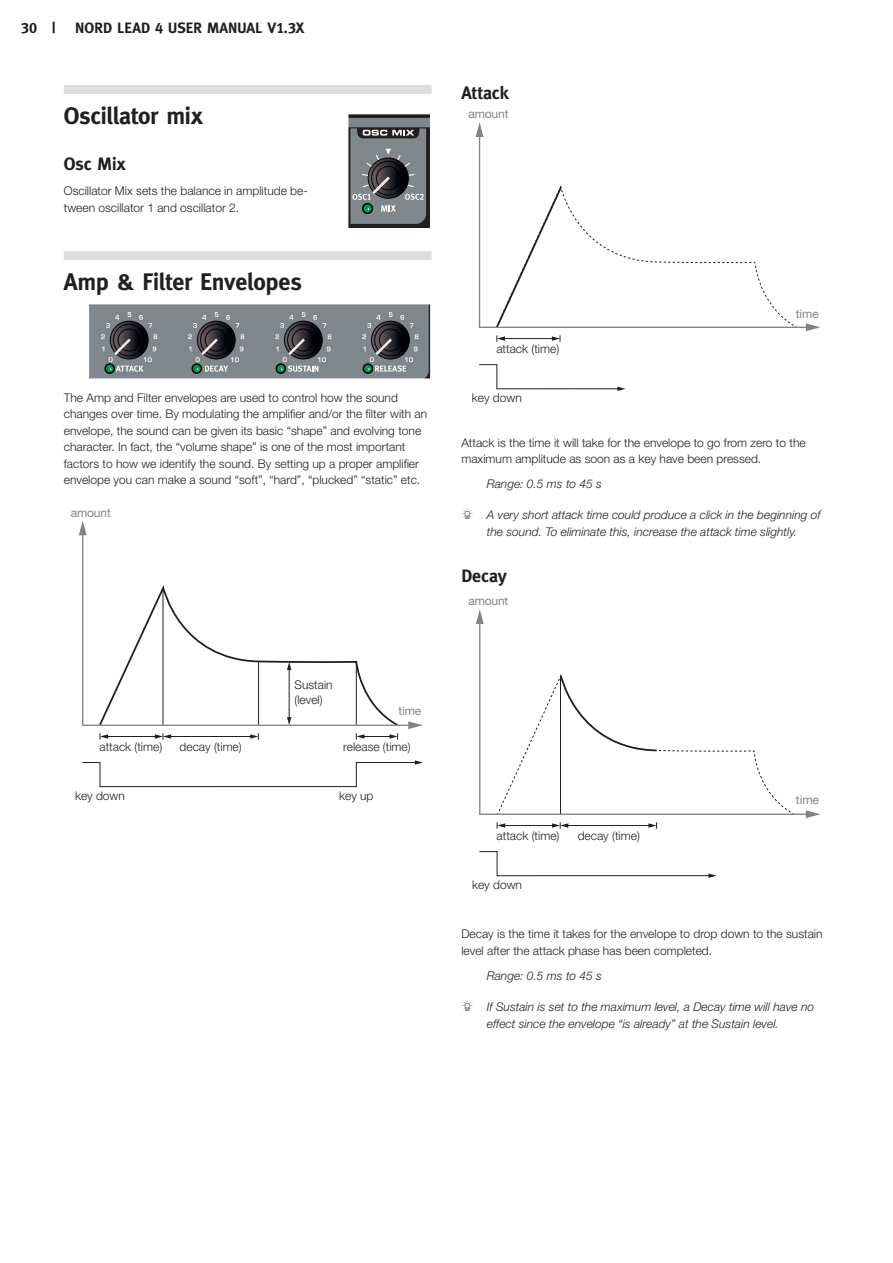
<style>
.page{position:relative;width:893px;height:1263px;background:#fff}
.page>*{position:absolute;margin:0;border:0;box-sizing:border-box;transform-origin:0 0}
.t1{font:700 24px "Meta";letter-spacing:-.01em;color:#231f20}
.t2{font:700 18px "Meta";color:#231f20}
.t3{font:15px "Meta Bold Caps";letter-spacing:.005em;color:#231f20}
.t4{font:300 12px/16.5px "Helvetica Neue LT Std";color:#231f20}
.t5{font:italic 300 12px/16.5px "Helvetica Neue LT Std";color:#231f20}
.t6{font:12px "Helvetica Neue LT Std";letter-spacing:-.01em;color:#818486}
</style>
<div class="page">
<div style="left:64px;top:85px;width:368px;height:9px;background:#dcdedf"></div>
<div style="left:64px;top:251px;width:368px;height:9px;background:#dcdedf"></div>
<svg style="left:348px;top:114px;width:82px;height:114px"></svg>
<svg style="left:89px;top:304px;width:342px;height:75px"></svg>
<svg style="left:79px;top:521px;width:344px;height:267px"></svg>
<svg style="left:475px;top:122px;width:345px;height:269px"></svg>
<svg style="left:476px;top:609px;width:344px;height:269px"></svg>
<p class="t3" style="left:21px;top:19px;width:36px">30 |</p>
<p class="t3" style="left:75px;top:19px;width:231px">NORD LEAD 4 USER MANUAL V1.3X</p>
<h1 class="t1" style="left:64px;top:102px;width:140px">Oscillator mix</h1>
<h2 class="t2" style="left:64px;top:154px;width:63px">Osc Mix</h2>
<p class="t4" style="left:64px;top:183px;width:246px">Oscillator Mix sets the balance in amplitude be&shy;tween oscillator 1 and oscillator 2.</p>
<h1 class="t1" style="left:64px;top:268px;width:240px">Amp &amp; Filter Envelopes</h1>
<p class="t4" style="left:64px;top:389px;width:365px">The Amp and Filter envelopes are used to control how the sound changes over time. By modulating the amplifier and/or the filter with an envelope, the sound can be given its basic “shape” and evolving tone character. In fact, the “volume shape” is one of the most important factors to how we identify the sound. By setting up a proper amplifier envelope you can make a sound “soft”, “hard”, “plucked” “static” etc.</p>
<p class="t6" style="left:71px;top:506px;width:42px">amount</p>
<p class="t4" style="left:99px;top:738px;width:64px">attack (time)</p>
<p class="t4" style="left:294px;top:678px;width:40px;line-height:14.4px">Sustain (level)</p>
<p class="t6" style="left:398px;top:704px;width:25px">time</p>
<p class="t4" style="left:180px;top:738px;width:64px">decay (time)</p>
<p class="t4" style="left:343px;top:738px;width:69px">release (time)</p>
<p class="t4" style="left:75px;top:787px;width:51px">key down</p>
<p class="t4" style="left:339px;top:787px;width:36px">key up</p>
<h2 class="t2" style="left:461px;top:82px;width:49px">Attack</h2>
<p class="t6" style="left:468px;top:107px;width:42px">amount</p>
<p class="t4" style="left:496px;top:341px;width:64px">attack (time)</p>
<p class="t4" style="left:472px;top:389px;width:52px">key down</p>
<p class="t6" style="left:796px;top:306px;width:25px">time</p>
<p class="t4" style="left:461px;top:434px;width:346px">Attack is the time it will take for the envelope to go from zero to the maximum amplitude as soon as a key have been pressed.</p>
<p class="t5" style="left:487px;top:475px;width:117px">Range: 0.5 ms to 45 s</p>
<p class="t5" style="left:487px;top:507px;width:335px">A very short attack time could produce a click in the beginning of the sound. To eliminate this, increase the attack time slightly.</p>
<h2 class="t2" style="left:461px;top:566px;width:47px">Decay</h2>
<p class="t6" style="left:468px;top:594px;width:42px">amount</p>
<p class="t4" style="left:497px;top:828px;width:64px">attack (time)</p>
<p class="t4" style="left:578px;top:828px;width:64px">decay (time)</p>
<p class="t4" style="left:472px;top:876px;width:51px">key down</p>
<p class="t6" style="left:796px;top:793px;width:25px">time</p>
<p class="t4" style="left:461px;top:925px;width:363px">Decay is the time it takes for the envelope to drop down to the sustain level after the attack phase has been completed.</p>
<p class="t5" style="left:487px;top:967px;width:117px">Range: 0.5 ms to 45 s</p>
<p class="t5" style="left:487px;top:998px;width:329px">If Sustain is set to the maximum level, a Decay time will have no effect since the envelope “is already” at the Sustain level.</p>
</div>
